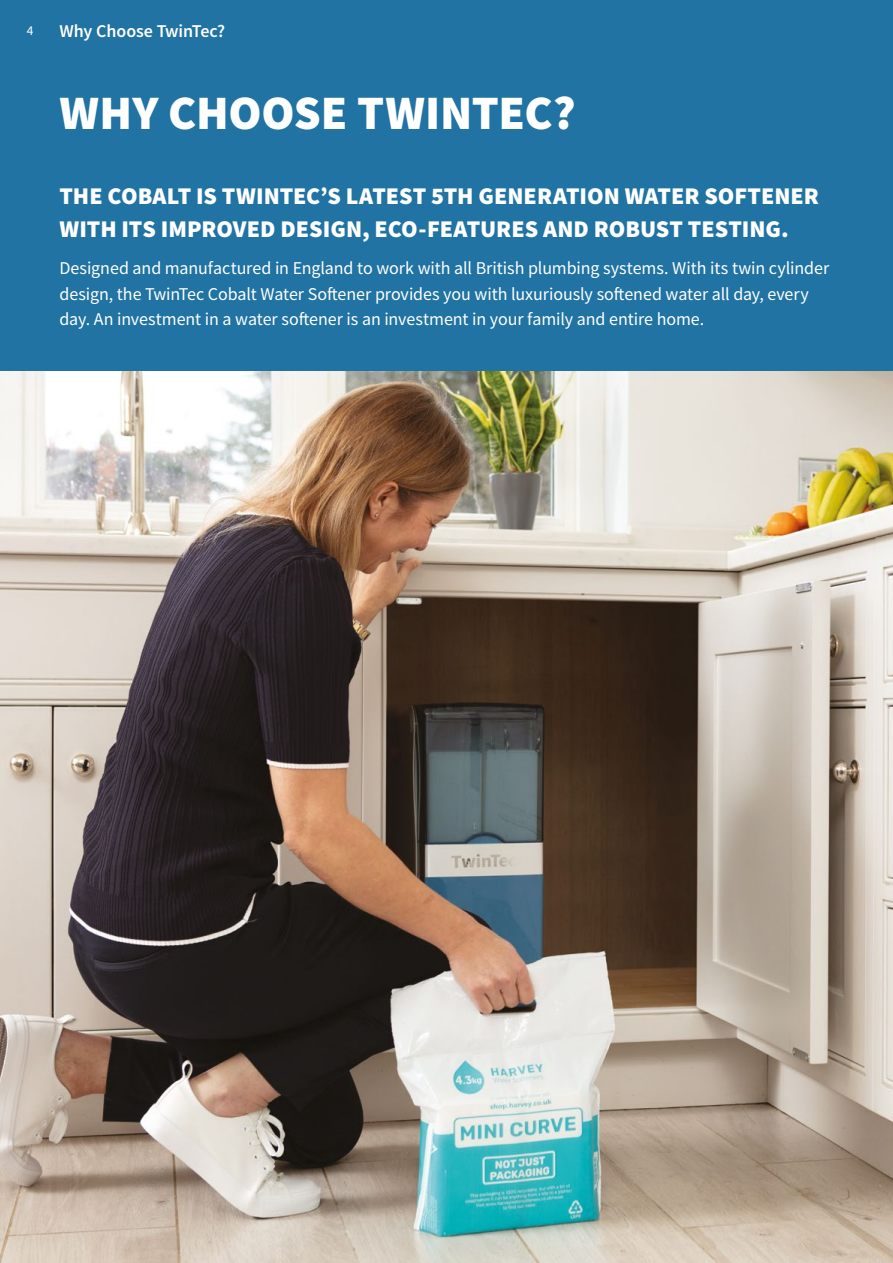
<style>
.page{position:relative;width:893px;height:1263px;background:#fff}
.page>*{position:absolute;margin:0;border:0;box-sizing:border-box;transform-origin:0 0}
.t1{font:900 48px "Source Sans Pro";letter-spacing:-.005em;color:#fff}
.t2{font:900 24px/33px "Source Sans Pro";color:#fff}
.t3{font:18px/25.5px "Source Sans Pro";letter-spacing:-.005em;color:#fff}
.t4{font:600 18px "Source Sans Pro";letter-spacing:-.005em;color:#fff}
.t5{font:13.5px "Source Sans Pro";color:#fff}
</style>
<div class="page">
<img style="left:0;top:371px;width:893px;height:892px">
<div style="left:0;top:0;width:893px;height:371px;background:#2073a2"></div>
<p class="t5" style="left:27px;top:22px;width:8px">4</p>
<p class="t4" style="left:60px;top:19px;width:167px">Why Choose TwinTec?</p>
<h1 class="t1" style="left:60px;top:80px;width:518px">WHY CHOOSE TWINTEC?</h1>
<h2 class="t2" style="left:60px;top:180px;width:761px">THE COBALT IS TWINTEC’S LATEST 5TH GENERATION WATER SOFTENER<br>WITH ITS IMPROVED DESIGN, ECO-FEATURES AND ROBUST TESTING.</h2>
<p class="t3" style="left:60px;top:255px;width:771px">Designed and manufactured in England to work with all British plumbing systems. With its twin cylinder design, the TwinTec Cobalt Water Softener provides you with luxuriously softened water all day, every day. An investment in a water softener is an investment in your family and entire home.</p>
</div>
